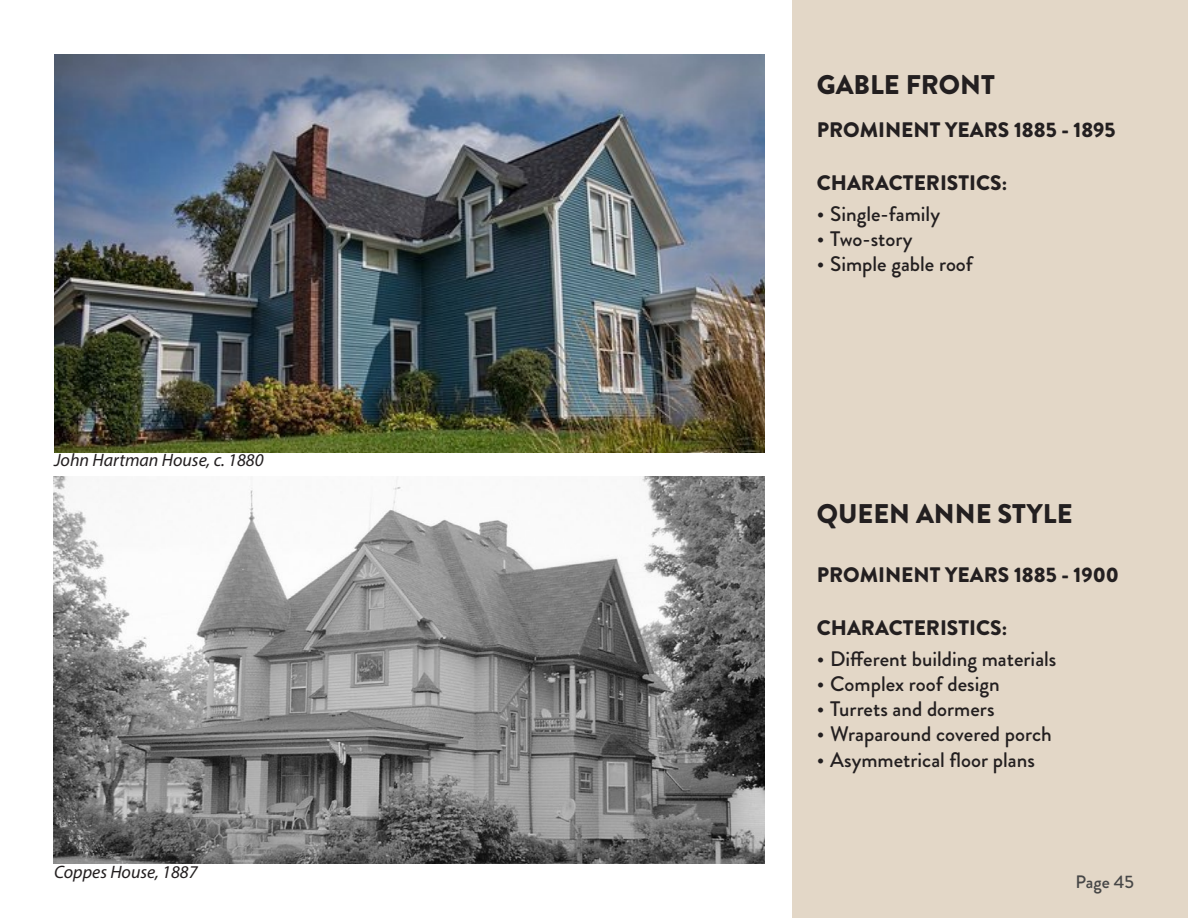
<style>
.page{position:relative;width:1188px;height:918px;background:#fff}
.page>*{position:absolute;margin:0;border:0;box-sizing:border-box;transform-origin:0 0}
.t1{font:900 27px "Brandon Grotesque";color:#231f20}
.t2{font:500 21px "Brandon Grotesque";color:#231f20}
.t3{font:900 21px "Brandon Grotesque";color:#231f20}
.t4{font:italic 18px "Myriad Pro";color:#231f20}
.t5{font:500 18px "Brandon Grotesque";color:#474747}
</style>
<div class="page">
<div style="left:792px;top:0;width:396px;height:918px;background:#e3d7c7"></div>
<img style="left:54px;top:54px;width:711px;height:399px">
<img style="left:54px;top:476px;width:711px;height:388px">
<p class="t4" style="left:54px;top:449px;width:211px">John Hartman House, c. 1880</p>
<p class="t4" style="left:54px;top:860px;width:145px">Coppes House, 1887</p>
<p class="t1" style="left:817px;top:65px;width:180px">GABLE FRONT</p>
<p class="t3" style="left:817px;top:115px;width:300px">PROMINENT YEARS 1885 - 1895</p>
<p class="t3" style="left:817px;top:168px;width:192px">CHARACTERISTICS:</p>
<p class="t2" style="left:817px;top:199px;width:125px">• Single-family</p>
<p class="t2" style="left:817px;top:224px;width:97px">• Two-story</p>
<p class="t2" style="left:817px;top:249px;width:158px">• Simple gable roof</p>
<p class="t1" style="left:817px;top:494px;width:257px">QUEEN ANNE STYLE</p>
<p class="t3" style="left:817px;top:560px;width:304px">PROMINENT YEARS 1885 - 1900</p>
<p class="t3" style="left:817px;top:613px;width:192px">CHARACTERISTICS:</p>
<p class="t2" style="left:817px;top:644px;width:241px">• Different building materials</p>
<p class="t2" style="left:817px;top:669px;width:184px">• Complex roof design</p>
<p class="t2" style="left:817px;top:694px;width:179px">• Turrets and dormers</p>
<p class="t2" style="left:817px;top:720px;width:237px">• Wraparound covered porch</p>
<p class="t2" style="left:817px;top:745px;width:220px">• Asymmetrical floor plans</p>
<p class="t5" style="left:1076px;top:869px;width:60px">Page 45</p>
</div>
